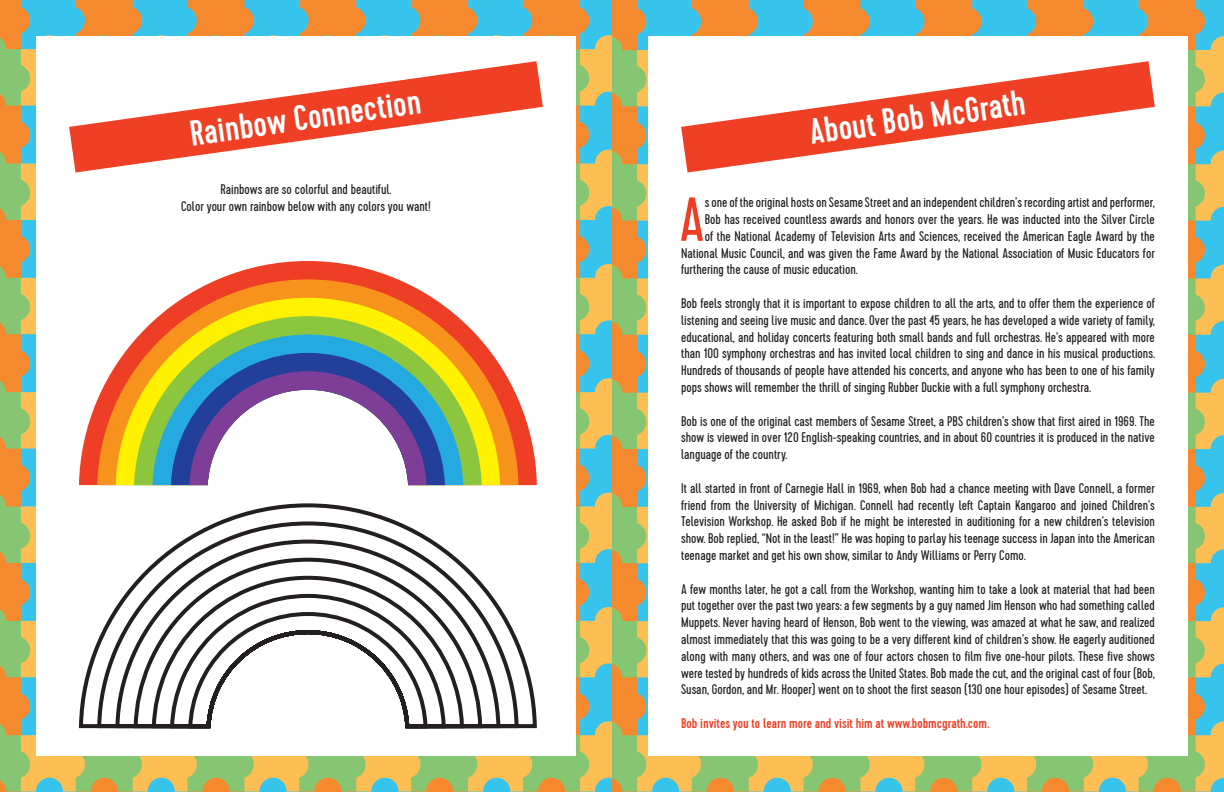
<style>
.page{position:relative;width:1224px;height:792px;background:#fff}
.page>*{position:absolute;margin:0;border:0;box-sizing:border-box;transform-origin:0 0}
.t1{font:62px "Cervo";color:#ef3e25}
.t2{font:500 36px "Cervo";color:#fff}
.t3{font:14px/16.8px "Cervo";color:#231f20;text-align:justify}
.t4{font:500 14px "Cervo";color:#ef3e25}
</style>
<div class="page">
<img style="left:0;top:0;width:1224px;height:792px">
<div style="left:36px;top:36px;width:540px;height:720px;background:#fff"></div>
<div style="left:648px;top:36px;width:540px;height:720px;background:#fff"></div>
<svg style="left:69px;top:61px;width:474px;height:112px"></svg>
<svg style="left:79px;top:261px;width:458px;height:224px"></svg>
<svg style="left:97px;top:279px;width:421px;height:206px"></svg>
<svg style="left:116px;top:298px;width:384px;height:187px"></svg>
<svg style="left:134px;top:316px;width:348px;height:169px;background:#d6b52b"></svg>
<svg style="left:153px;top:335px;width:310px;height:150px;background:#91bd62"></svg>
<svg style="left:171px;top:353px;width:274px;height:132px"></svg>
<svg style="left:78px;top:503px;width:459px;height:226px"></svg>
<svg style="left:681px;top:61px;width:474px;height:112px"></svg>
<p class="t2" style="left:187px;top:112px;width:234px;rotate:-8deg">Rainbow Connection</p>
<p class="t3" style="left:181px;top:181px;width:251px;text-align:center">Rainbows are so colorful and beautiful.<br>Color your own rainbow below with any colors you want!</p>
<p class="t2" style="left:807px;top:111px;width:219px;rotate:-8deg">About Bob McGrath</p>
<p class="t1" style="left:679px;top:184px;width:27px">A</p>
<p class="t3" style="left:705px;top:194px;width:452px">s one of the original hosts on Sesame Street and an independent children’s recording artist and performer,</p>
<p class="t3" style="left:705px;top:211px;width:452px">Bob has received countless awards and honors over the years. He was inducted into the Silver Circle</p>
<p class="t3" style="left:705px;top:228px;width:452px">of the National Academy of Television Arts and Sciences, received the American Eagle Award by the</p>
<p class="t3" style="left:681px;top:245px;width:475px">National Music Council, and was given the Fame Award by the National Association of Music Educators for</p>
<p class="t3" style="left:681px;top:262px;width:178px">furthering the cause of music education.</p>
<p class="t3" style="left:681px;top:295px;width:475px">Bob feels strongly that it is important to expose children to all the arts, and to offer them the experience of listening and seeing live music and dance. Over the past 45 years, he has developed a wide variety of family, educational, and holiday concerts featuring both small bands and full orchestras. He’s appeared with more than 100 symphony orchestras and has invited local children to sing and dance in his musical productions.<br>Hundreds of thousands of people have attended his concerts, and anyone who has been to one of his family pops shows will remember the thrill of singing Rubber Duckie with a full symphony orchestra.</p>
<p class="t3" style="left:681px;top:413px;width:475px">Bob is one of the original cast members of Sesame Street, a PBS children’s show that first aired in 1969. The show is viewed in over 120 English-speaking countries, and in about 60 countries it is produced in the native language of the country.</p>
<p class="t3" style="left:681px;top:480px;width:475px">It all started in front of Carnegie Hall in 1969, when Bob had a chance meeting with Dave Connell, a former friend from the University of Michigan. Connell had recently left Captain Kangaroo and joined Children’s Television Workshop. He asked Bob if he might be interested in auditioning for a new children’s television show. Bob replied, “Not in the least!” He was hoping to parlay his teenage success in Japan into the American teenage market and get his own show, similar to Andy Williams or Perry Como.</p>
<p class="t3" style="left:681px;top:581px;width:475px">A few months later, he got a call from the Workshop, wanting him to take a look at material that had been put together over the past two years: a few segments by a guy named Jim Henson who had something called Muppets. Never having heard of Henson, Bob went to the viewing, was amazed at what he saw, and realized almost immediately that this was going to be a very different kind of children’s show. He eagerly auditioned along with many others, and was one of four actors chosen to film five one-hour pilots. These five shows were tested by hundreds of kids across the United States. Bob made the cut, and the original cast of four (Bob, Susan, Gordon, and Mr. Hooper) went on to shoot the first season (130 one hour episodes) of Sesame Street.</p>
<p class="t4" style="left:681px;top:715px;width:310px">Bob invites you to learn more and visit him at www.bobmcgrath.com.</p>
</div>
